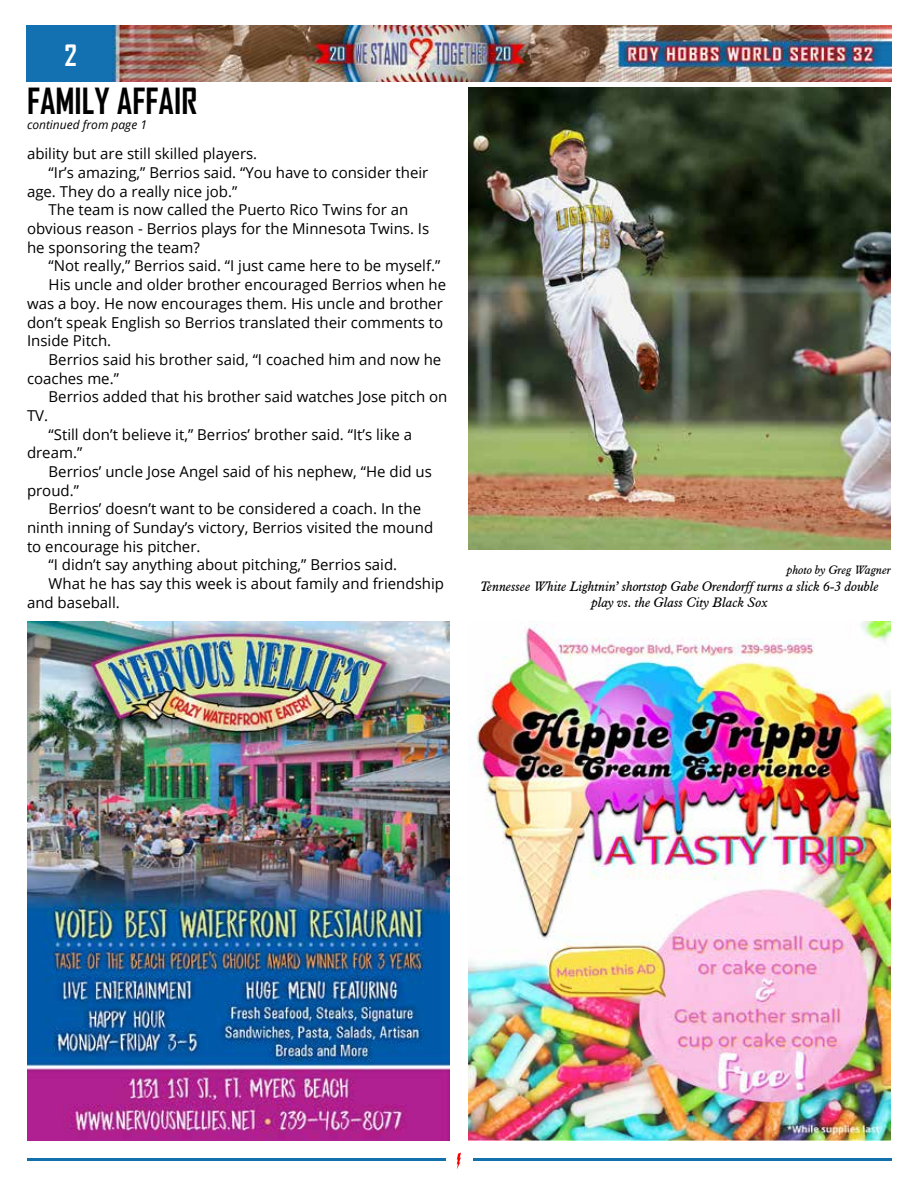
<style>
.page{position:relative;width:918px;height:1188px;background:#fff}
.page>*{position:absolute;margin:0;border:0;box-sizing:border-box;transform-origin:0 0}
.t1{font:700 34.5px "Agency FB";color:#000}
.t2{font:700 28.2px "Agency FB";color:#fff}
.t3{font:15px "Open Sans";color:#000}
.t4{font:italic 13.5px/16.2px "Aldine 721 BT";color:#000;text-align:center}
.t5{font:italic 12px "Open Sans";color:#000}
.t6{font:italic 12px "Aldine 721 BT";color:#000}
</style>
<div class="page">
<img style="left:27px;top:26px;width:864px;height:55px">
<svg style="left:457px;top:1153px;width:4px;height:16px"></svg>
<hr style="left:27px;top:1158px;width:419px;height:3px;background:#1270ad">
<hr style="left:473px;top:1158px;width:418px;height:3px;background:#1270ad">
<img style="left:469px;top:621px;width:421px;height:520px">
<img style="left:27px;top:621px;width:423px;height:520px">
<img style="left:469px;top:88px;width:421px;height:462px">
<h2 class="t2" style="left:64px;top:38px;width:14px">2</h2>
<h1 class="t1" style="left:27px;top:80px;width:172px">FAMILY AFFAIR</h1>
<p class="t5" style="left:27px;top:116px;width:121px">continued from page 1</p>
<p class="t3" style="left:27px;top:144px;width:232px">ability but are still skilled players.</p>
<p class="t3" style="left:49px;top:162px;width:381px">“Ir’s amazing,” Berrios said. “You have to consider their</p>
<p class="t3" style="left:27px;top:181px;width:212px">age. They do a really nice job.”</p>
<p class="t3" style="left:49px;top:200px;width:361px">The team is now called the Puerto Rico Twins for an</p>
<p class="t3" style="left:27px;top:218px;width:404px">obvious reason - Berrios plays for the Minnesota Twins. Is</p>
<p class="t3" style="left:27px;top:237px;width:174px">he sponsoring the team?</p>
<p class="t3" style="left:49px;top:256px;width:393px">“Not really,” Berrios said. “I just came here to be myself.”</p>
<p class="t3" style="left:49px;top:274px;width:399px">His uncle and older brother encouraged Berrios when he</p>
<p class="t3" style="left:27px;top:293px;width:417px">was a boy. He now encourages them. His uncle and brother</p>
<p class="t3" style="left:27px;top:312px;width:418px">don’t speak English so Berrios translated their comments to</p>
<p class="t3" style="left:27px;top:330px;width:86px">Inside Pitch.</p>
<p class="t3" style="left:49px;top:349px;width:394px">Berrios said his brother said, “I coached him and now he</p>
<p class="t3" style="left:27px;top:368px;width:93px">coaches me.”</p>
<p class="t3" style="left:49px;top:386px;width:400px">Berrios added that his brother said watches Jose pitch on</p>
<p class="t3" style="left:27px;top:405px;width:23px">TV.</p>
<p class="t3" style="left:49px;top:424px;width:365px">“Still don’t believe it,” Berrios’ brother said. “It’s like a</p>
<p class="t3" style="left:27px;top:443px;width:57px">dream.”</p>
<p class="t3" style="left:49px;top:461px;width:385px">Berrios’ uncle Jose Angel said of his nephew, “He did us</p>
<p class="t3" style="left:27px;top:480px;width:54px">proud.”</p>
<p class="t3" style="left:49px;top:499px;width:374px">Berrios’ doesn’t want to be considered a coach. In the</p>
<p class="t3" style="left:27px;top:517px;width:408px">ninth inning of Sunday’s victory, Berrios visited the mound</p>
<p class="t3" style="left:27px;top:536px;width:175px">to encourage his pitcher.</p>
<p class="t3" style="left:49px;top:555px;width:350px">“I didn’t say anything about pitching,” Berrios said.</p>
<p class="t3" style="left:49px;top:573px;width:397px">What he has say this week is about family and friendship</p>
<p class="t3" style="left:27px;top:592px;width:94px">and baseball.</p>
<p class="t6" style="left:787px;top:563px;width:106px">photo by Greg Wagner</p>
<p class="t4" style="left:480px;top:578px;width:400px">Tennessee White Lightnin’ shortstop Gabe Orendorff turns a slick 6-3 double play vs. the Glass City Black Sox</p>
</div>
